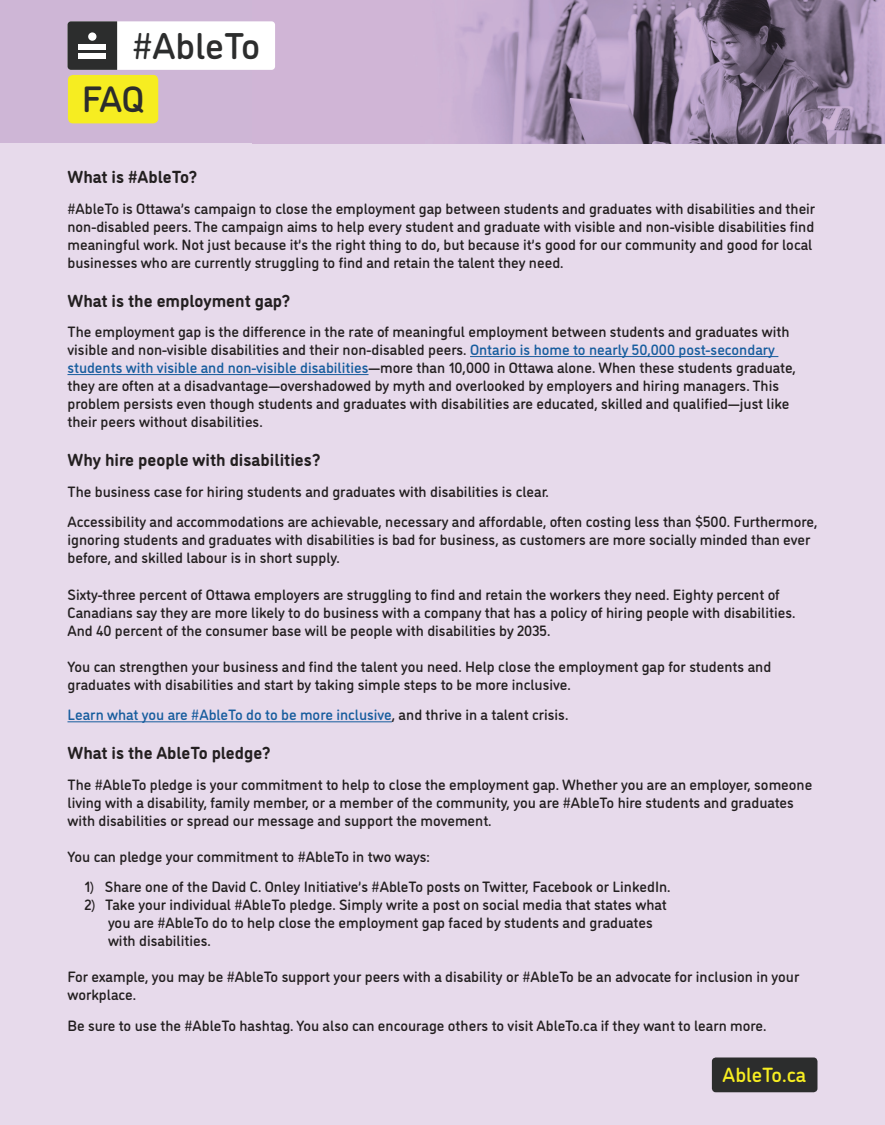
<style>
.page{position:relative;width:885px;height:1125px;background:#fff}
.page>*{position:absolute;margin:0;border:0;box-sizing:border-box;transform-origin:0 0}
.t1{font:500 37.25px "DI Nosaur";color:#2c2d2d}
.t2{font:500 36.62px "DI Nosaur";color:#2c2d2c}
.t3{font:500 20.5px "DI Nosaur";color:#f7ee21}
.t4{font:700 17.5px "DI Nosaur";color:#231f20}
.t5{font:500 15px/18px "DI Nosaur";color:#231f20}
.t6{font:500 15px "DI Nosaur";color:#175d9e}
.s1{color:#175d9e}
.s2{color:#231f20}
</style>
<div class="page">
<div style="left:0;top:0;width:885px;height:1124px;background:#e7daeb"></div>
<hr style="left:470px;top:356px;width:308px;height:1px;background:#175d9e">
<hr style="left:68px;top:374px;width:301px;height:1px;background:#175d9e">
<hr style="left:68px;top:721px;width:324px;height:1px;background:#175d9e">
<div style="left:0;top:1px;width:884px;height:142px;background:#ceb6d6"></div>
<img style="left:273px;top:1px;width:611px;height:142px">
<div style="left:68px;top:21px;width:207px;height:49px;background:#fff;border-radius:4px"></div>
<div style="left:68px;top:21px;width:49px;height:49px;background:#2c2d2d"></div>
<div style="left:79px;top:53px;width:27px;height:6px;background:#fff"></div>
<div style="left:79px;top:44px;width:27px;height:6px;background:#fff"></div>
<div style="left:88px;top:32px;width:8px;height:9px;background:#fff;border-radius:50%"></div>
<div style="left:68px;top:75px;width:90px;height:48px;background:#f6ed21;border-radius:5px"></div>
<div style="left:712px;top:1058px;width:105px;height:34px;background:#2c2d2d;border-radius:4px"></div>
<h1 class="t1" style="left:132px;top:19px;width:129px">#AbleTo</h1>
<h2 class="t2" style="left:82px;top:73px;width:64px">FAQ</h2>
<p class="t4" style="left:68px;top:164px;width:131px">What is #AbleTo?</p>
<p class="t5" style="left:68px;top:198px;width:749px">#AbleTo is Ottawa’s campaign to close the employment gap between students and graduates with disabilities and their non-disabled peers. The campaign aims to help every student and graduate with visible and non-visible disabilities find meaningful work. Not just because it’s the right thing to do, but because it’s good for our community and good for local businesses who are currently struggling to find and retain the talent they need.</p>
<p class="t4" style="left:68px;top:287px;width:225px">What is the employment gap?</p>
<p class="t5" style="left:68px;top:322px;width:730px">The employment gap is the difference in the rate of meaningful employment between students and graduates with visible and non-visible disabilities and their non-disabled peers. <span class="s1">Ontario is home to nearly 50,000 post-secondary students with visible and non-visible disabilities</span>—more than 10,000 in Ottawa alone. When these students graduate, they are often at a disadvantage—overshadowed by myth and overlooked by employers and hiring managers. This problem persists even though students and graduates with disabilities are educated, skilled and qualified—just like their peers without disabilities.</p>
<p class="t4" style="left:68px;top:447px;width:255px">Why hire people with disabilities?</p>
<p class="t5" style="left:68px;top:475px;width:751px;line-height:30.5px">The business case for hiring students and graduates with disabilities is clear.<br>Accessibility and accommodations are achievable, necessary and affordable, often costing less than $500. Furthermore,</p>
<p class="t5" style="left:68px;top:530px;width:744px">ignoring students and graduates with disabilities is bad for business, as customers are more socially minded than ever before, and skilled labour is in short supply.</p>
<p class="t5" style="left:68px;top:585px;width:729px">Sixty-three percent of Ottawa employers are struggling to find and retain the workers they need. Eighty percent of<br>Canadians say they are more likely to do business with a company that has a policy of hiring people with disabilities.<br>And 40 percent of the consumer base will be people with disabilities by 2035.</p>
<p class="t5" style="left:68px;top:657px;width:705px">You can strengthen your business and find the talent you need. Help close the employment gap for students and graduates with disabilities and start by taking simple steps to be more inclusive.</p>
<p class="t6" style="left:68px;top:704px;width:502px">Learn what you are #AbleTo do to be more inclusive<span class="s2">, and thrive in a talent crisis.</span></p>
<p class="t4" style="left:68px;top:740px;width:205px">What is the AbleTo pledge?</p>
<p class="t5" style="left:68px;top:775px;width:746px">The #AbleTo pledge is your commitment to help to close the employment gap. Whether you are an employer, someone living with a disability, family member, or a member of the community, you are #AbleTo hire students and graduates with disabilities or spread our message and support the movement.</p>
<p class="t5" style="left:68px;top:847px;width:364px">You can pledge your commitment to #AbleTo in two ways:</p>
<p class="t5" style="left:84px;top:877px;width:588px">1) Share one of the David C. Onley Initiative’s #AbleTo posts on Twitter, Facebook or LinkedIn.</p>
<p class="t5" style="left:108px;top:895px;width:560px;text-indent:-24px">2) Take your individual #AbleTo pledge. Simply write a post on social media that states what you are #AbleTo do to help close the employment gap faced by students and graduates with disabilities.</p>
<p class="t5" style="left:68px;top:967px;width:733px">For example, you may be #AbleTo support your peers with a disability or #AbleTo be an advocate for inclusion in your workplace.</p>
<p class="t5" style="left:68px;top:1016px;width:701px">Be sure to use the #AbleTo hashtag. You also can encourage others to visit AbleTo.ca if they want to learn more.</p>
<h3 class="t3" style="left:723px;top:1060px;width:85px">AbleTo.ca</h3>
</div>
